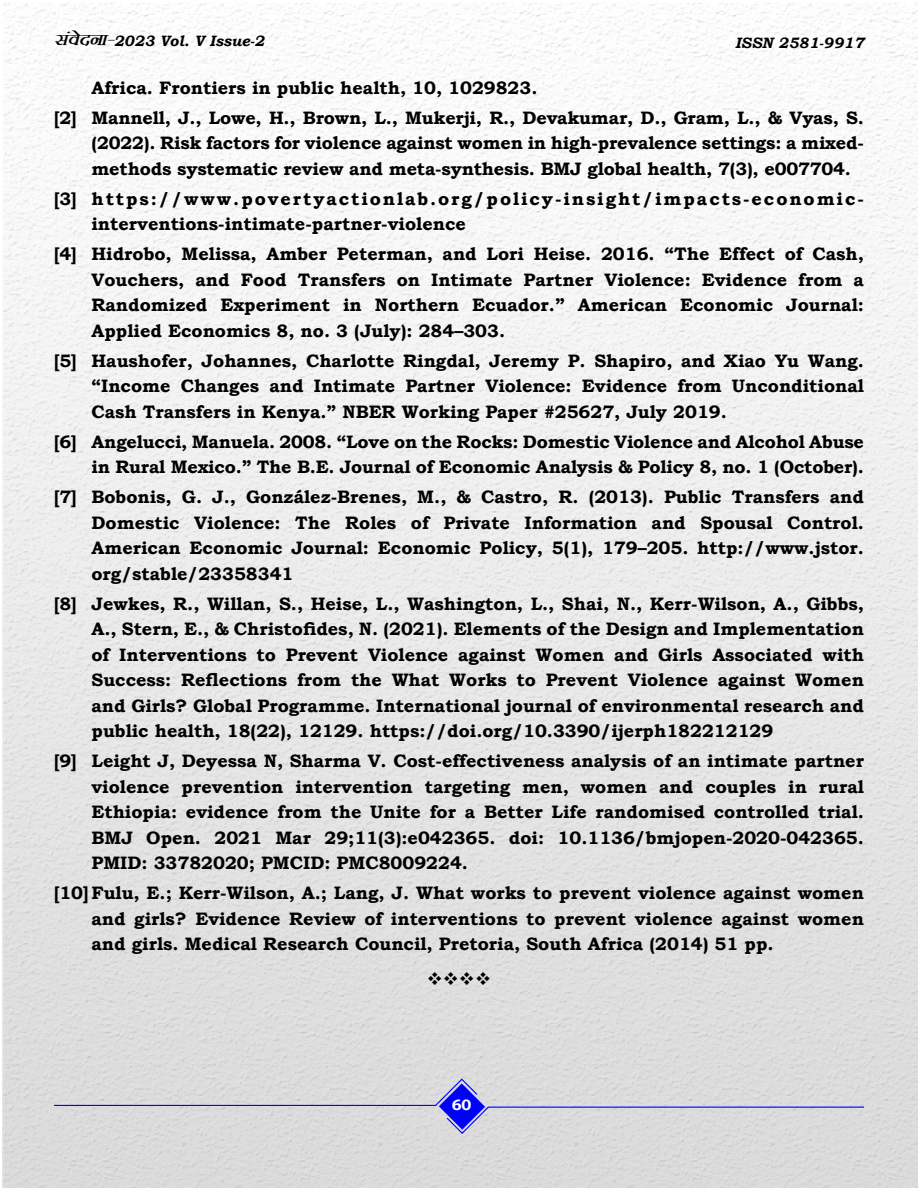
<style>
.page{position:relative;width:918px;height:1188px;background:#fff}
.page>*{position:absolute;margin:0;border:0;box-sizing:border-box;transform-origin:0 0}
.Eng__Tab_Setting{font:700 18px/25.5px "Bookman Old Style";color:#000;text-align:justify}
.Eng__Tab_Setting-2{font:700 18px/25.5px "Bookman Old Style";letter-spacing:.105em;color:#000}
.English_Paragrah{font:18px "Wingdings";color:#000}
.t1{font:italic 700 15px "Bookman Old Style";color:#000}
.t2{font:700 15px "Bookman Old Style";color:#fff}
.s1{font-family:"Kruti Dev 100";font-size:19.5px}
</style>
<div class="page">
<img style="left:3px;top:3px;width:915px;height:1185px">
<svg style="left:53px;top:1078px;width:812px;height:57px;background:#d1d1dc"></svg>
<p class="t1" style="left:54px;top:29px;width:212px"><span class="s1">laosnuk&amp;</span>2023 Vol. V Issue-2</p>
<p class="t1" style="left:735px;top:32px;width:130px">ISSN 2581-9917</p>
<p class="Eng__Tab_Setting" style="left:92px;top:75px;width:448px">Africa. Frontiers in public health, 10, 1029823.</p>
<p class="Eng__Tab_Setting" style="left:92px;top:105px;width:774px;text-indent:-38px">[2] Mannell, J., Lowe, H., Brown, L., Mukerji, R., Devakumar, D., Gram, L., &amp; Vyas, S. (2022). Risk factors for violence against women in high-prevalence settings: a mixed&shy;methods systematic review and meta-synthesis. BMJ global health, 7(3), e007704.</p>
<p class="Eng__Tab_Setting-2" style="left:92px;top:186px;width:774px;text-indent:-38px">[3] https://www.povertyactionlab.org/policy-insight/impacts-economic&shy;interventions-intimate-partner-violence</p>
<p class="Eng__Tab_Setting" style="left:92px;top:241px;width:774px;text-indent:-38px">[4] Hidrobo, Melissa, Amber Peterman, and Lori Heise. 2016. “The Effect of Cash, Vouchers, and Food Transfers on Intimate Partner Violence: Evidence from a Randomized Experiment in Northern Ecuador.” American Economic Journal:<br>Applied Economics 8, no. 3 (July): 284–303.</p>
<p class="Eng__Tab_Setting" style="left:92px;top:348px;width:774px;text-indent:-38px">[5] Haushofer, Johannes, Charlotte Ringdal, Jeremy P. Shapiro, and Xiao Yu Wang. “Income Changes and Intimate Partner Violence: Evidence from Unconditional Cash Transfers in Kenya.” NBER Working Paper #25627, July 2019.</p>
<p class="Eng__Tab_Setting" style="left:54px;top:429px;width:812px;text-align:right">[6] Angelucci, Manuela. 2008. “Love on the Rocks: Domestic Violence and Alcohol Abuse in Rural Mexico.” The B.E. Journal of Economic Analysis &amp; Policy 8, no. 1 (October).</p>
<p class="Eng__Tab_Setting" style="left:92px;top:484px;width:774px;text-indent:-38px">[7] Bobonis, G. J., González-Brenes, M., &amp; Castro, R. (2013). Public Transfers and Domestic Violence: The Roles of Private Information and Spousal Control.<br>American Economic Journal: Economic Policy, 5(1), 179–205. http://www.jstor. org/stable/23358341</p>
<p class="Eng__Tab_Setting" style="left:92px;top:591px;width:774px;text-indent:-38px">[8] Jewkes, R., Willan, S., Heise, L., Washington, L., Shai, N., Kerr-Wilson, A., Gibbs, A., Stern, E., &amp; Christofides, N. (2021). Elements of the Design and Implementation of Interventions to Prevent Violence against Women and Girls Associated with Success: Reflections from the What Works to Prevent Violence against Women and Girls? Global Programme. International journal of environmental research and public health, 18(22), 12129. https://doi.org/10.3390/ijerph182212129</p>
<p class="Eng__Tab_Setting" style="left:92px;top:748px;width:774px;text-indent:-38px">[9] Leight J, Deyessa N, Sharma V. Cost-effectiveness analysis of an intimate partner violence prevention intervention targeting men, women and couples in rural Ethiopia: evidence from the Unite for a Better Life randomised controlled trial.<br>BMJ Open. 2021 Mar 29;11(3):e042365. doi: 10.1136/bmjopen-2020-042365.<br>PMID: 33782020; PMCID: PMC8009224.</p>
<p class="Eng__Tab_Setting" style="left:92px;top:880px;width:774px;text-indent:-38px">[10] Fulu, E.; Kerr-Wilson, A.; Lang, J. What works to prevent violence against women and girls? Evidence Review of interventions to prevent violence against women and girls. Medical Research Council, Pretoria, South Africa (2014) 51 pp.</p>
<p class="English_Paragrah" style="left:427px;top:969px;width:66px">❖❖❖❖</p>
<p class="t2" style="left:452px;top:1094px;width:21px">60</p>
</div>
